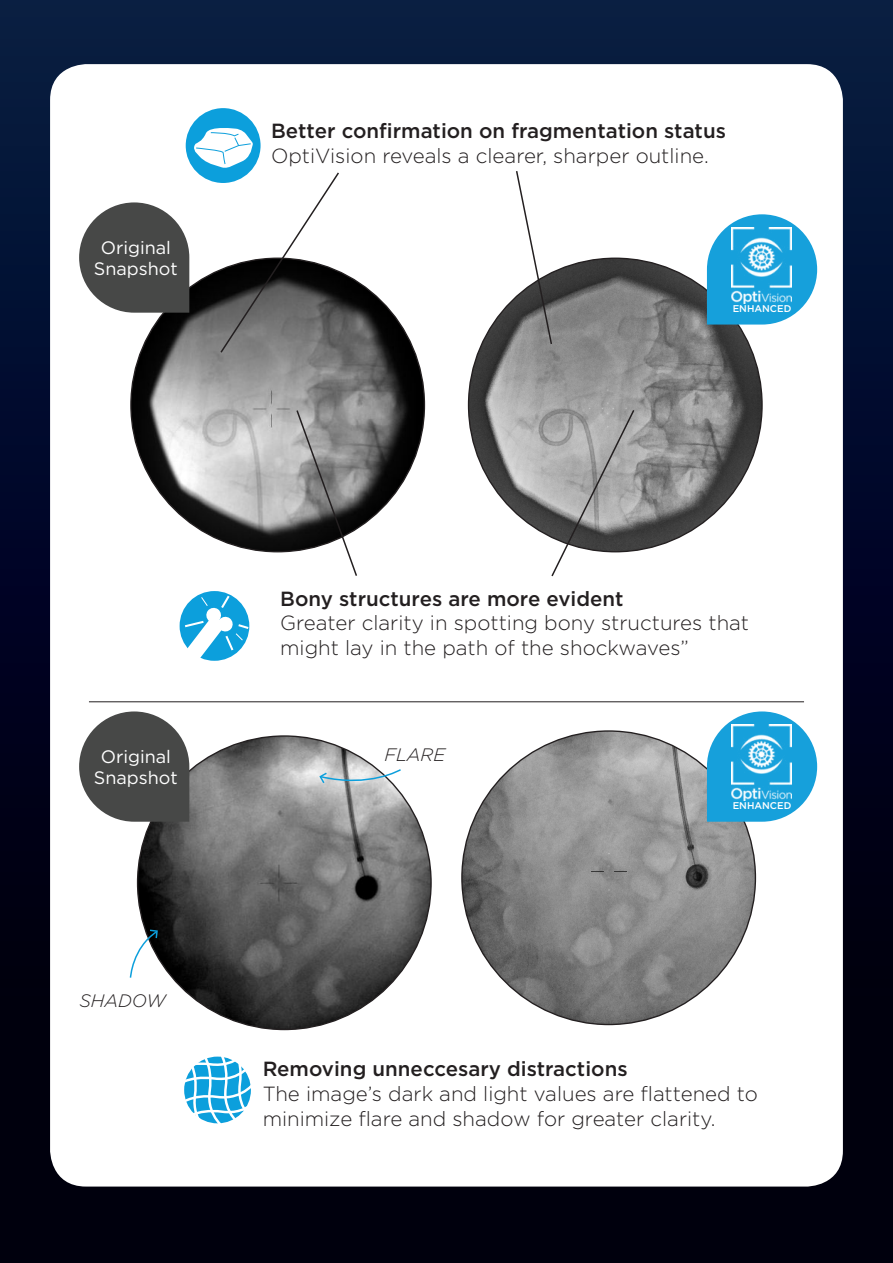
<style>
.page{position:relative;width:893px;height:1263px;background:#fff}
.page>*{position:absolute;margin:0;border:0;box-sizing:border-box;transform-origin:0 0}
.t1{font:300 20.4px/24.6px "Gotham";color:#231f20}
.t2{font:500 20.4px "Gotham";color:#231f20}
.t3{font:18px/21.6px "Gotham";color:#fff;text-align:center}
.t4{font:italic 300 18px "Gotham";color:#231f20}
.t5{font:500 9.75px "Gotham";color:#fff}
</style>
<div class="page">
<div style="left:0;top:0;width:893px;height:1263px;background:linear-gradient(to bottom,#041841,#000005)"></div>
<div style="left:50px;top:64px;width:793px;height:1122px;background:#fff;border-radius:36px"></div>
<img style="left:469px;top:258px;width:293px;height:294px;border-radius:147px">
<svg style="left:550px;top:408px;width:86px;height:169px"></svg>
<img style="left:131px;top:258px;width:293px;height:294px;border-radius:147px">
<div style="left:186px;top:108px;width:75px;height:75px;background:#0c9fdc;border-radius:50%"></div>
<hr style="left:89px;top:701px;width:715px;height:1px;background:#231f20">
<svg style="left:295px;top:409px;width:63px;height:167px"></svg>
<img style="left:138px;top:736px;width:293px;height:293px;border-radius:147px">
<img style="left:462px;top:731px;width:293px;height:293px;border-radius:147px">
<svg style="left:184px;top:1056px;width:67px;height:68px"></svg>
<svg style="left:515px;top:171px;width:38px;height:175px"></svg>
<svg style="left:129px;top:929px;width:30px;height:49px"></svg>
<svg style="left:318px;top:768px;width:83px;height:20px"></svg>
<svg style="left:181px;top:593px;width:69px;height:68px"></svg>
<svg style="left:79px;top:711px;width:110px;height:111px"></svg>
<svg style="left:79px;top:125px;width:261px;height:229px"></svg>
<svg style="left:707px;top:711px;width:110px;height:111px"></svg>
<img style="left:732px;top:725px;width:59px;height:75px">
<svg style="left:707px;top:214px;width:110px;height:111px"></svg>
<img style="left:732px;top:228px;width:59px;height:75px">
<p class="t3" style="left:94px;top:237px;width:85px">Original<br>Snapshot</p>
<p class="t2" style="left:271px;top:122px;width:456px">Better confirmation on fragmentation status</p>
<p class="t1" style="left:271px;top:145px;width:439px">OptiVision reveals a clearer, sharper outline.</p>
<p class="t5" style="left:733px;top:304px;width:60px">ENHANCED</p>
<p class="t2" style="left:280px;top:589px;width:345px">Bony structures are more evident</p>
<p class="t1" style="left:280px;top:612px;width:470px">Greater clarity in spotting bony structures that might lay in the path of the shockwaves”</p>
<p class="t3" style="left:101px;top:746px;width:72px">Original</p>
<p class="t4" style="left:384px;top:746px;width:62px">FLARE</p>
<p class="t3" style="left:94px;top:768px;width:85px">Snapshot</p>
<p class="t4" style="left:79px;top:993px;width:88px">SHADOW</p>
<p class="t5" style="left:733px;top:801px;width:60px">ENHANCED</p>
<p class="t2" style="left:263px;top:1060px;width:366px">Removing unneccesary distractions</p>
<p class="t1" style="left:263px;top:1082px;width:497px">The image’s dark and light values are flattened to minimize flare and shadow for greater clarity.</p>
</div>
